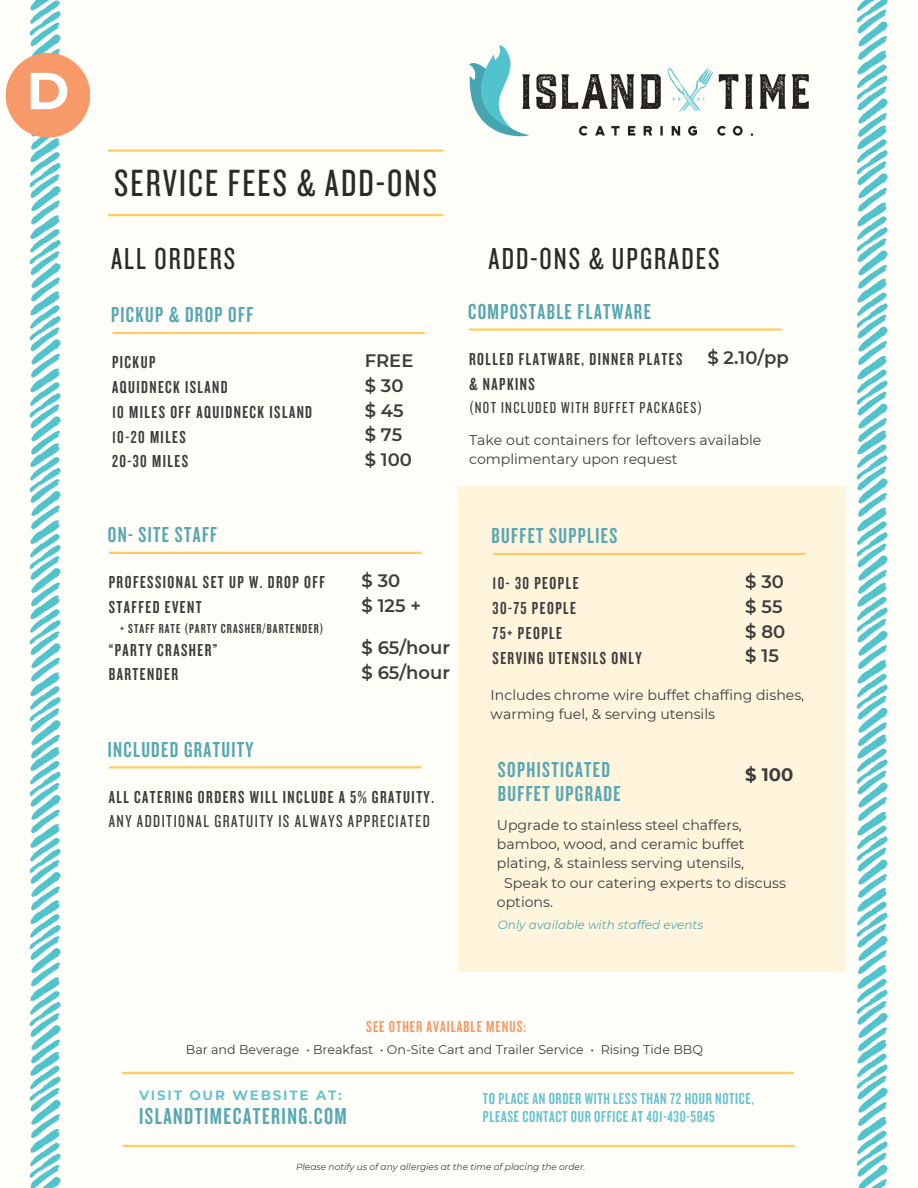
<style>
.page{position:relative;width:918px;height:1188px;background:#fffef8}
.page>*{position:absolute;margin:0;border:0;box-sizing:border-box;transform-origin:0 0}
.t1{font:700 52.05px "Montserrat";color:#fff}
.t2{font:39.3px "Knockout 28";letter-spacing:.055em;color:#2b2a29}
.t3{font:31.5px "Knockout 28";letter-spacing:.065em;color:#2b2a29}
.t4{font:24px "Knockout 48";letter-spacing:.06em;color:#57a7b3}
.t5{font:22.5px/23.7px "Knockout 48";letter-spacing:.06em;color:#57a7b3}
.t6{font:18px/24.8px "Knockout 48";letter-spacing:.08em;color:#3d3d3d}
.t7{font:600 18px/24.8px "Montserrat";color:#3d3d3d}
.t8{font:700 18px "Montserrat";color:#3d3d3d}
.t9{font:16.5px "Knockout 48";letter-spacing:.035em;color:#66c3d0}
.t10{font:16.5px "Knockout 28";letter-spacing:.08em;color:#3d3d3d}
.t11{font:16.5px "Knockout 48";letter-spacing:.06em;color:#f79968}
.t12{font:14.1px/19.2px "Montserrat";color:#3d3d3d}
.t13{font:13.5px "Knockout 48";letter-spacing:.08em;color:#3d3d3d}
.t14{font:700 13.5px "Montserrat";letter-spacing:.135em;color:#66c3d0}
.t15{font:12.6px "Montserrat";color:#3d3d3d}
.t16{font:italic 12px "Montserrat";color:#57a7b3}
.t17{font:italic 9px "Montserrat";color:#3d3d3d}
.s1{font-family:"Knockout 28"}
</style>
<div class="page">
<hr style="left:108px;top:214px;width:336px;height:2px;background:#fc6">
<img style="left:5px;top:0;width:85px;height:1188px">
<div style="left:459px;top:486px;width:360px;height:485px;background:#fff4dc"></div>
<img style="left:819px;top:0;width:69px;height:1188px">
<hr style="left:108px;top:149px;width:336px;height:3px;background:#fc6">
<hr style="left:494px;top:553px;width:311px;height:2px;background:#fc6">
<hr style="left:113px;top:332px;width:311px;height:2px;background:#fc6">
<hr style="left:110px;top:766px;width:311px;height:2px;background:#fc6">
<hr style="left:470px;top:328px;width:311px;height:3px;background:#fc6">
<hr style="left:123px;top:1145px;width:672px;height:2px;background:#fc6">
<hr style="left:122px;top:1072px;width:672px;height:2px;background:#fc6">
<img style="left:433px;top:29px;width:387px;height:133px">
<div style="left:6px;top:53px;width:84px;height:85px;background:#f79968;border-radius:50%"></div>
<hr style="left:110px;top:552px;width:311px;height:2px;background:#fc6">
<h3 class="t1" style="left:26px;top:59px;width:44px">D</h3>
<p class="t2" style="left:114px;top:158px;width:324px">SERVICE FEES &amp; ADD-ONS</p>
<p class="t3" style="left:111px;top:239px;width:126px">ALL ORDERS</p>
<p class="t3" style="left:489px;top:239px;width:233px">ADD-ONS &amp; UPGRADES</p>
<p class="t5" style="left:111px;top:302px;width:144px">PICKUP &amp; DROP OFF</p>
<h1 class="t6" style="left:112px;top:349px;width:202px">PICKUP<br>AQUIDNECK ISLAND<br>10 MILES OFF AQUIDNECK ISLAND<br>10-20 MILES<br>20-30 MILES</h1>
<p class="t7" style="left:365px;top:348px;width:50px">FREE $ 30 $ 45 $ 75 $ 100</p>
<h3 class="t5" style="left:468px;top:299px;width:184px">COMPOSTABLE FLATWARE</h3>
<p class="t6" style="left:469px;top:346px;width:215px">ROLLED FLATWARE, DINNER PLATES &amp; NAPKINS</p>
<p class="t10" style="left:469px;top:397px;width:235px">(NOT INCLUDED WITH BUFFET PACKAGES)</p>
<h5 class="t7" style="left:707px;top:345px;width:83px">$ 2.10/pp</h5>
<p class="t12" style="left:469px;top:430px;width:294px">Take out containers for leftovers available complimentary upon request</p>
<p class="t5" style="left:108px;top:522px;width:111px">ON- SITE STAFF</p>
<p class="t6" style="left:109px;top:569px;width:218px">PROFESSIONAL SET UP W. DROP OFF</p>
<p class="t6" style="left:109px;top:594px;width:95px">STAFFED EVENT</p>
<p class="t13" style="left:120px;top:620px;width:205px">+ STAFF RATE (PARTY CRASHER/BARTENDER)</p>
<p class="t6" style="left:109px;top:637px;width:110px">“PARTY CRASHER”</p>
<p class="t6" style="left:109px;top:662px;width:71px">BARTENDER</p>
<h6 class="t7" style="left:361px;top:568px;width:61px">$ 30<br>$ 125 +</h6>
<h6 class="t7" style="left:361px;top:636px;width:90px">$ 65/hour $ 65/hour</h6>
<h5 class="t5" style="left:108px;top:737px;width:147px">INCLUDED GRATUITY</h5>
<h4 class="t6" style="left:109px;top:784px;width:327px">ALL CATERING ORDERS WILL INCLUDE A 5% GRATUITY.<br><span class="s1">ANY ADDITIONAL GRATUITY IS ALWAYS APPRECIATED</span></h4>
<h2 class="t5" style="left:492px;top:523px;width:127px">BUFFET SUPPLIES</h2>
<h2 class="t6" style="left:493px;top:570px;width:151px">10- 30 PEOPLE<br>30-75 PEOPLE<br>75+ PEOPLE<br>SERVING UTENSILS ONLY</h2>
<h3 class="t7" style="left:745px;top:569px;width:42px">$ 30 $ 55 $ 80 $ 15</h3>
<p class="t12" style="left:491px;top:685px;width:315px">Includes chrome wire buffet chaffing dishes, warming fuel, &amp; serving utensils</p>
<p class="t5" style="left:498px;top:757px;width:124px">SOPHISTICATED<br>BUFFET UPGRADE</p>
<h5 class="t12" style="left:497px;top:816px;width:249px">Upgrade to stainless steel chaffers, bamboo, wood, and ceramic buffet plating, &amp; stainless serving utensils,</h5>
<h6 class="t12" style="left:497px;top:873px;width:291px;text-indent:7px">Speak to our catering experts to discuss options.</h6>
<p class="t16" style="left:498px;top:917px;width:207px">Only available with staffed events</p>
<h3 class="t8" style="left:745px;top:763px;width:50px">$ 100</h3>
<p class="t11" style="left:366px;top:1016px;width:161px">SEE OTHER AVAILABLE MENUS:</p>
<p class="t15" style="left:186px;top:1042px;width:519px">Bar and Beverage • Breakfast • On-Site Cart and Trailer Service • Rising Tide BBQ</p>
<p class="t14" style="left:139px;top:1087px;width:204px">VISIT OUR WEBSITE AT:</p>
<h3 class="t9" style="left:483px;top:1088px;width:272px">TO PLACE AN ORDER WITH LESS THAN 72 HOUR NOTICE,</h3>
<h6 class="t4" style="left:139px;top:1101px;width:209px">ISLANDTIMECATERING.COM</h6>
<h3 class="t9" style="left:483px;top:1106px;width:233px">PLEASE CONTACT OUR OFFICE AT 401-430-5845</h3>
<p class="t17" style="left:296px;top:1161px;width:291px">Please notify us of any allergies at the time of placing the order.</p>
</div>
